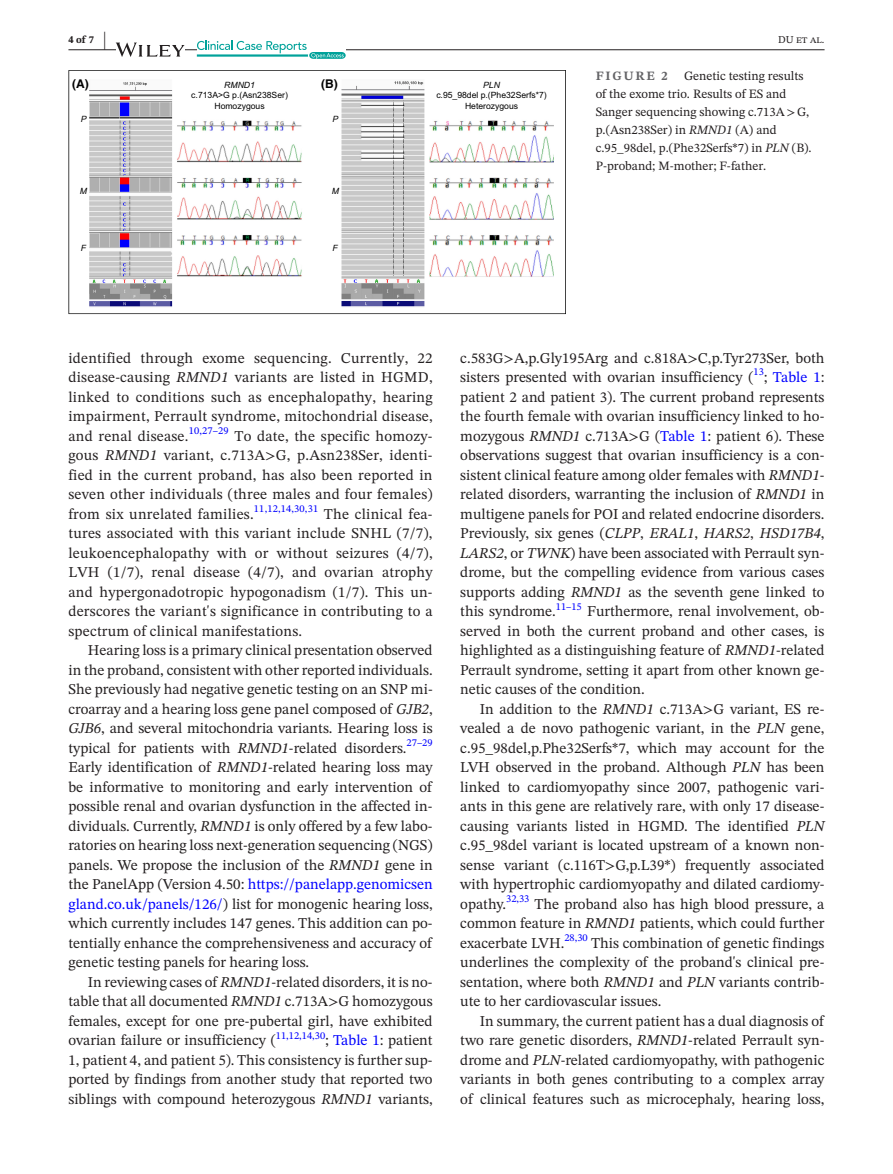
<style>
.page{position:relative;width:893px;height:1174px;background:#fff}
.page>*{position:absolute;margin:0;border:0;box-sizing:border-box;transform-origin:0 0}
.t1{font:15px/19.5px "STIX Two Text";color:#231f20;text-align:justify}
.t2{font:12.75px/18px "STIX Two Text";color:#231f20}
.t3{font:700 12.75px "STIX Two Text";letter-spacing:.14em;color:#636366}
.t4{font:700 12px "Helvetica LT Std";color:#000}
.t5{font:10.5px "STIX Two Text";color:#00f}
.t6{font:10.5px "STIX Two Text";color:#231f20}
.t7{font:700 10.5px "STIX Two Text";color:#231f20}
.t8{font:8.55px/10.4px "Arial";color:#000;text-align:center}
.t9{font:italic 8.55px "Arial";color:#000}
.s1{font-size:21px}
.s2{font-family:"STIX"}
.s3{font-style:italic}
.s4{color:#00f}
</style>
<div class="page">
<hr style="left:68px;top:49px;width:756px;height:1px;background:#231f20">
<svg style="left:116px;top:43px;width:69px;height:14px"></svg>
<svg style="left:197px;top:41px;width:149px;height:18px"></svg>
<svg style="left:68px;top:70px;width:498px;height:244px"></svg>
<p class="t7" style="left:68px;top:32px;width:39px">4 of 7 <span class="s1">|</span></p>
<p class="t6" style="left:778px;top:32px;width:48px">DU et al.</p>
<p class="t4" style="left:72px;top:76px;width:18px">(A)</p>
<p class="t9" style="left:224px;top:79px;width:32px">RMND1</p>
<p class="t4" style="left:321px;top:76px;width:18px">(B)</p>
<p class="t8" style="left:191px;top:90px;width:98px">c.713A&gt;G p.(Asn238Ser)<br>Homozygous</p>
<p class="t9" style="left:81px;top:113px;width:7px">P</p>
<p class="t9" style="left:333px;top:113px;width:7px">P</p>
<p class="t9" style="left:80px;top:186px;width:9px">M</p>
<p class="t9" style="left:81px;top:243px;width:7px">F</p>
<p class="t9" style="left:332px;top:186px;width:9px">M</p>
<p class="t9" style="left:333px;top:243px;width:7px">F</p>
<p class="t9" style="left:483px;top:79px;width:18px">PLN</p>
<p class="t8" style="left:436px;top:90px;width:112px">c.95_98del p.(Phe32Serfs*7)<br>Heterozygous</p>
<p class="t2" style="left:596px;top:66px;width:217px;text-indent:88px">Genetic testing results of the exome trio. Results of ES and Sanger sequencing showing c.713A<span class="s2">&gt;</span>G, p.(Asn238Ser) in <span class="s3">RMND1</span> (A) and c.95_98del, p.(Phe32Serfs*7) in <span class="s3">PLN</span> (B).<br>P-proband; M-mother; F-father.</p>
<p class="t3" style="left:596px;top:66px;width:73px">FIGURE 2</p>
<p class="t1" style="left:68px;top:348px;width:366px">identified through exome sequencing. Currently, 22 disease-causing <span class="s3">RMND1</span> variants are listed in HGMD, linked to conditions such as encephalopathy, hearing impairment, Perrault syndrome, mitochondrial disease, and renal disease.</p>
<p class="t5" style="left:189px;top:423px;width:42px">10,27–29</p>
<p class="t1" style="left:68px;top:426px;width:366px;text-indent:166px">To date, the specific homozy&shy;gous <span class="s3">RMND1</span> variant, c.713A<span class="s2">&gt;</span>G, p.Asn238Ser, identi&shy;fied in the current proband, has also been reported in seven other individuals (three males and four females) from six unrelated families.</p>
<p class="t5" style="left:254px;top:501px;width:66px">11,12,14,30,31</p>
<p class="t1" style="left:68px;top:504px;width:366px;text-indent:256px">The clinical fea&shy;tures associated with this variant include SNHL (7/7), leukoencephalopathy with or without seizures (4/7), LVH (1/7), renal disease (4/7), and ovarian atrophy and hypergonadotropic hypogonadism (1/7). This un&shy;derscores the variant's significance in contributing to a spectrum of clinical manifestations.</p>
<p class="t1" style="left:68px;top:640px;width:366px;text-indent:20px">Hearing loss is a primary clinical presentation observed in the proband, consistent with other reported individuals.<br>She previously had negative genetic testing on an SNP mi&shy;croarray and a hearing loss gene panel composed of <span class="s3">GJB2</span>, <span class="s3">GJB6</span>, and several mitochondria variants. Hearing loss is typical for patients with <span class="s3">RMND1</span>-related disorders.</p>
<p class="t5" style="left:407px;top:735px;width:28px">27–29</p>
<p class="t1" style="left:68px;top:757px;width:366px">Early identification of <span class="s3">RMND1-</span>related hearing loss may be informative to monitoring and early intervention of possible renal and ovarian dysfunction in the affected in&shy;dividuals. Currently, <span class="s3">RMND1</span> is only offered by a few labo&shy;ratories on hearing loss next-generation sequencing (NGS) panels. We propose the inclusion of the <span class="s3">RMND1</span> gene in the PanelApp (Version 4.50: <span class="s4">https://panelapp.genomicsen gland.co.uk/panels/126/</span>) list for monogenic hearing loss, which currently includes 147 genes. This addition can po&shy;tentially enhance the comprehensiveness and accuracy of genetic testing panels for hearing loss.</p>
<p class="t1" style="left:68px;top:972px;width:366px;text-indent:20px">In reviewing cases of <span class="s3">RMND1</span>-related disorders, it is no&shy;table that all documented <span class="s3">RMND1</span> c.713A<span class="s2">&gt;</span>G homozygous females, except for one pre-pubertal girl, have exhibited ovarian failure or insufficiency (</p>
<p class="t5" style="left:276px;top:1027px;width:51px">11,12,14,30</p>
<p class="t1" style="left:68px;top:1030px;width:366px;text-indent:257px">; <span class="s4">Table 1</span>: patient 1, patient 4, and patient 5). This consistency is further sup&shy;ported by findings from another study that reported two siblings with compound heterozygous <span class="s3">RMND1</span> variants,</p>
<p class="t1" style="left:460px;top:348px;width:366px">c.583G<span class="s2">&gt;</span>A,p.Gly195Arg and c.818A<span class="s2">&gt;</span>C,p.Tyr273Ser, both sisters presented with ovarian insufficiency (<sup>13</sup>; <span class="s4">Table 1</span>: patient 2 and patient 3). The current proband represents the fourth female with ovarian insufficiency linked to ho&shy;mozygous <span class="s3">RMND1</span> c.713A<span class="s2">&gt;</span>G (<span class="s4">Table 1</span>: patient 6). These observations suggest that ovarian insufficiency is a con&shy;sistent clinical feature among older females with <span class="s3">RMND1</span>- related disorders, warranting the inclusion of <span class="s3">RMND1</span> in multigene panels for POI and related endocrine disorders.<br>Previously, six genes (<span class="s3">CLPP</span>, <span class="s3">ERAL1</span>, <span class="s3">HARS2</span>, <span class="s3">HSD17B4</span>, <span class="s3">LARS2</span>, or <span class="s3">TWNK</span>) have been associated with Perrault syn&shy;drome, but the compelling evidence from various cases supports adding <span class="s3">RMND1</span> as the seventh gene linked to this syndrome.</p>
<p class="t5" style="left:556px;top:598px;width:28px">11–15</p>
<p class="t1" style="left:460px;top:601px;width:366px;text-indent:127px">Furthermore, renal involvement, ob&shy;served in both the current proband and other cases, is highlighted as a distinguishing feature of <span class="s3">RMND1</span>-related Perrault syndrome, setting it apart from other known ge&shy;netic causes of the condition.</p>
<p class="t1" style="left:460px;top:699px;width:366px;text-indent:20px">In addition to the <span class="s3">RMND1</span> c.713A<span class="s2">&gt;</span>G variant, ES re&shy;vealed a de novo pathogenic variant, in the <span class="s3">PLN</span> gene, c.95_98del,p.Phe32Serfs*7, which may account for the LVH observed in the proband. Although <span class="s3">PLN</span> has been linked to cardiomyopathy since 2007, pathogenic vari&shy;ants in this gene are relatively rare, with only 17 disease&shy;causing variants listed in HGMD. The identified <span class="s3">PLN </span>c.95_98del variant is located upstream of a known non&shy;sense variant (c.116T<span class="s2">&gt;</span>G,p.L39*) frequently associated with hypertrophic cardiomyopathy and dilated cardiomy&shy;opathy.</p>
<p class="t5" style="left:506px;top:891px;width:25px">32,33</p>
<p class="t1" style="left:460px;top:894px;width:366px;text-indent:74px">The proband also has high blood pressure, a common feature in <span class="s3">RMND1</span> patients, which could further exacerbate LVH.</p>
<p class="t5" style="left:564px;top:930px;width:25px">28,30</p>
<p class="t1" style="left:460px;top:933px;width:366px;text-indent:131px">This combination of genetic findings underlines the complexity of the proband's clinical pre&shy;sentation, where both <span class="s3">RMND1</span> and <span class="s3">PLN</span> variants contrib&shy;ute to her cardiovascular issues.</p>
<p class="t1" style="left:460px;top:1011px;width:366px;text-indent:20px">In summary, the current patient has a dual diagnosis of two rare genetic disorders, <span class="s3">RMND1</span>-related Perrault syn&shy;drome and <span class="s3">PLN</span>-related cardiomyopathy, with pathogenic variants in both genes contributing to a complex array of clinical features such as microcephaly, hearing loss,</p>
</div>
